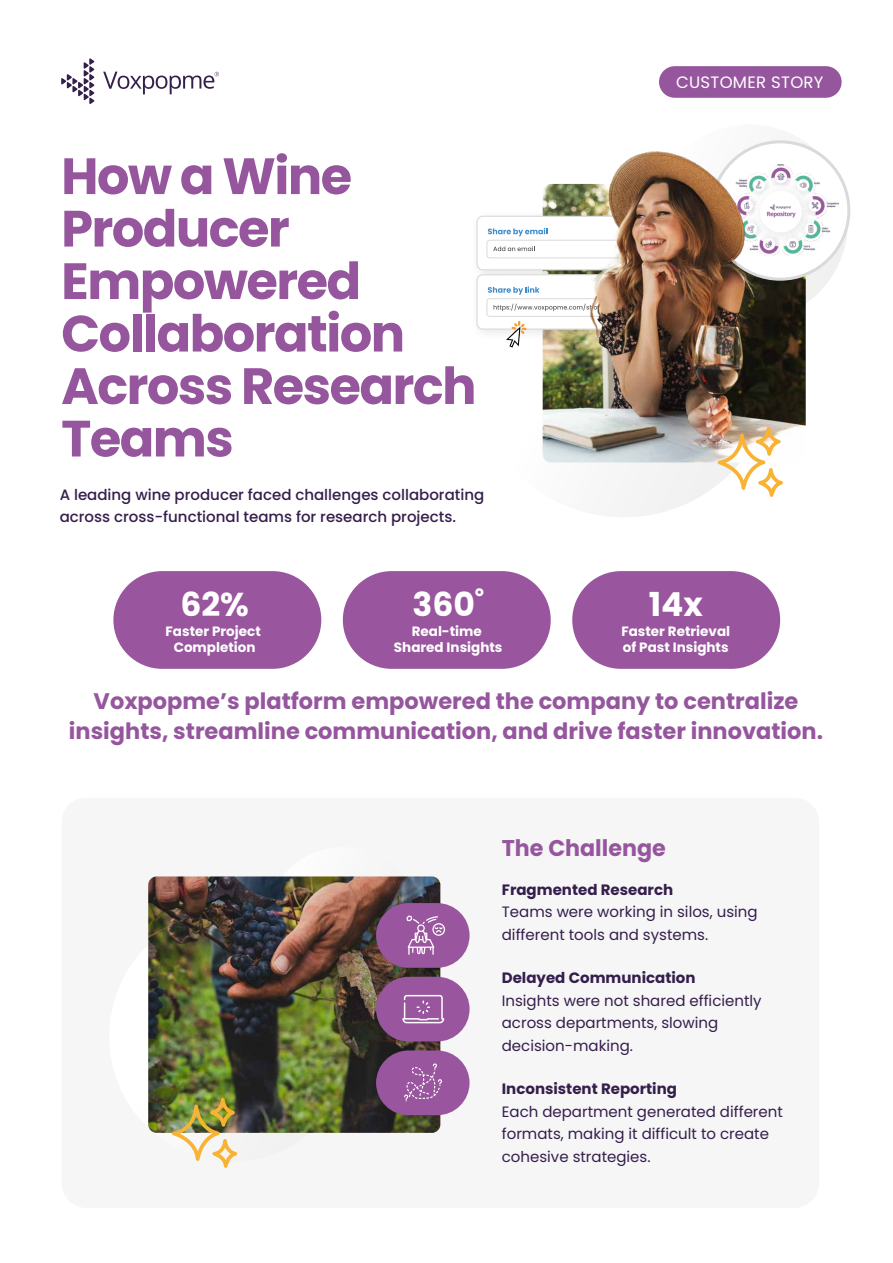
<style>
.page{position:relative;width:893px;height:1263px;background:#fff}
.page>*{position:absolute;margin:0;border:0;box-sizing:border-box;transform-origin:0 0}
.t1{font:700 51px/52.5px "Poppins";letter-spacing:-.03em;color:#95569e}
.t2{font:700 33px "Poppins";color:#fff}
.t3{font:700 22.8px "Poppins";color:#95569e}
.t4{font:700 22.5px/30px "Poppins";color:#95569e;text-align:center}
.t5{font:16.5px "Poppins";letter-spacing:.015em;color:#fff}
.t6{font:15px/22.5px "Poppins";color:#341e4c}
.t7{font:500 15px/22.5px "Poppins";color:#341e4c}
.t8{font:700 15px "Poppins";color:#341e4c}
.t9{font:700 13.5px/16.2px "Poppins";color:#fff;text-align:center}
</style>
<div class="page">
<svg style="left:542px;top:140px;width:309px;height:377px"></svg>
<svg style="left:61px;top:58px;width:33px;height:46px"></svg>
<svg style="left:103px;top:72px;width:116px;height:22px"></svg>
<div style="left:343px;top:571px;width:208px;height:98px;background:#99569e;border-radius:49px"></div>
<div style="left:572px;top:571px;width:208px;height:98px;background:#99569e;border-radius:49px"></div>
<div style="left:113px;top:571px;width:208px;height:98px;background:#99569e;border-radius:49px"></div>
<div style="left:659px;top:66px;width:183px;height:32px;background:#95569e;border-radius:16px"></div>
<img style="left:543px;top:184px;width:263px;height:278px">
<div style="left:62px;top:798px;width:757px;height:410px;background:#f6f6f6;border-radius:25px"></div>
<img style="left:148px;top:876px;width:292px;height:257px">
<div style="left:711px;top:142px;width:138px;height:137px;background:#fff;border-radius:50%"></div>
<img style="left:769px;top:164px;width:69px;height:91px">
<img style="left:479px;top:206px;width:93px;height:11px">
<div style="left:477px;top:216px;width:171px;height:54px;background:#fff;border-radius:6px"></div>
<div style="left:476px;top:216px;width:172px;height:54px;border:1px solid #dadada;border-radius:6px"></div>
<svg style="left:488px;top:228px;width:59px;height:8px"></svg>
<div style="left:487px;top:240px;width:147px;height:18px;border:1px solid #dadada;border-radius:3px"></div>
<svg style="left:493px;top:246px;width:42px;height:5px"></svg>
<img style="left:476px;top:264px;width:96px;height:81px">
<div style="left:477px;top:275px;width:171px;height:54px;background:#fff;border-radius:6px"></div>
<div style="left:476px;top:274px;width:172px;height:56px;border:1px solid #dadada;border-radius:6px"></div>
<svg style="left:488px;top:286px;width:52px;height:9px"></svg>
<div style="left:487px;top:298px;width:147px;height:19px;border:1px solid #dadada;border-radius:3px"></div>
<svg style="left:494px;top:304px;width:78px;height:7px"></svg>
<img style="left:572px;top:142px;width:197px;height:312px">
<svg style="left:506px;top:321px;width:21px;height:27px"></svg>
<svg style="left:718px;top:427px;width:65px;height:70px"></svg>
<div style="left:376px;top:903px;width:94px;height:65px;background:#99569e;border-radius:32px"></div>
<div style="left:376px;top:977px;width:94px;height:64px;background:#99569e;border-radius:32px"></div>
<div style="left:376px;top:1050px;width:94px;height:65px;background:#99569e;border-radius:32px"></div>
<img style="left:172px;top:1098px;width:65px;height:70px">
<svg style="left:404px;top:1063px;width:38px;height:38px"></svg>
<svg style="left:402px;top:995px;width:42px;height:28px"></svg>
<svg style="left:406px;top:915px;width:39px;height:40px"></svg>
<h1 class="t1" style="left:61px;top:150px;width:417px">How a Wine<br>Producer<br>Empowered<br>Collaboration<br>Across Research<br>Teams</h1>
<p class="t7" style="left:60px;top:483px;width:426px">A leading wine producer faced challenges collaborating across cross-functional teams for research projects.</p>
<h2 class="t2" style="left:180px;top:586px;width:70px">62%</h2>
<p class="t9" style="left:166px;top:623px;width:97px">Faster Project<br>Completion</p>
<h2 class="t2" style="left:413px;top:586px;width:73px">360˚</h2>
<p class="t9" style="left:394px;top:623px;width:110px">Real-time<br>Shared Insights</p>
<p class="t5" style="left:676px;top:73px;width:149px">CUSTOMER STORY</p>
<h2 class="t2" style="left:649px;top:586px;width:56px">14x</h2>
<p class="t9" style="left:621px;top:623px;width:110px;text-align:left">Faster Retrieval of Past Insights</p>
<h3 class="t4" style="left:69px;top:686px;width:756px">Voxpopme’s platform empowered the company to centralize insights, streamline communication, and drive faster innovation.</h3>
<h3 class="t3" style="left:502px;top:835px;width:165px">The Challenge</h3>
<p class="t8" style="left:502px;top:881px;width:173px">Fragmented Research</p>
<p class="t6" style="left:502px;top:901px;width:257px">Teams were working in silos, using different tools and systems.</p>
<p class="t8" style="left:502px;top:969px;width:195px">Delayed Communication</p>
<p class="t6" style="left:502px;top:989px;width:261px">Insights were not shared efficiently across departments, slowing decision-making.</p>
<p class="t8" style="left:502px;top:1080px;width:177px">Inconsistent Reporting</p>
<p class="t6" style="left:502px;top:1100px;width:283px">Each department generated different formats, making it difficult to create cohesive strategies.</p>
</div>
